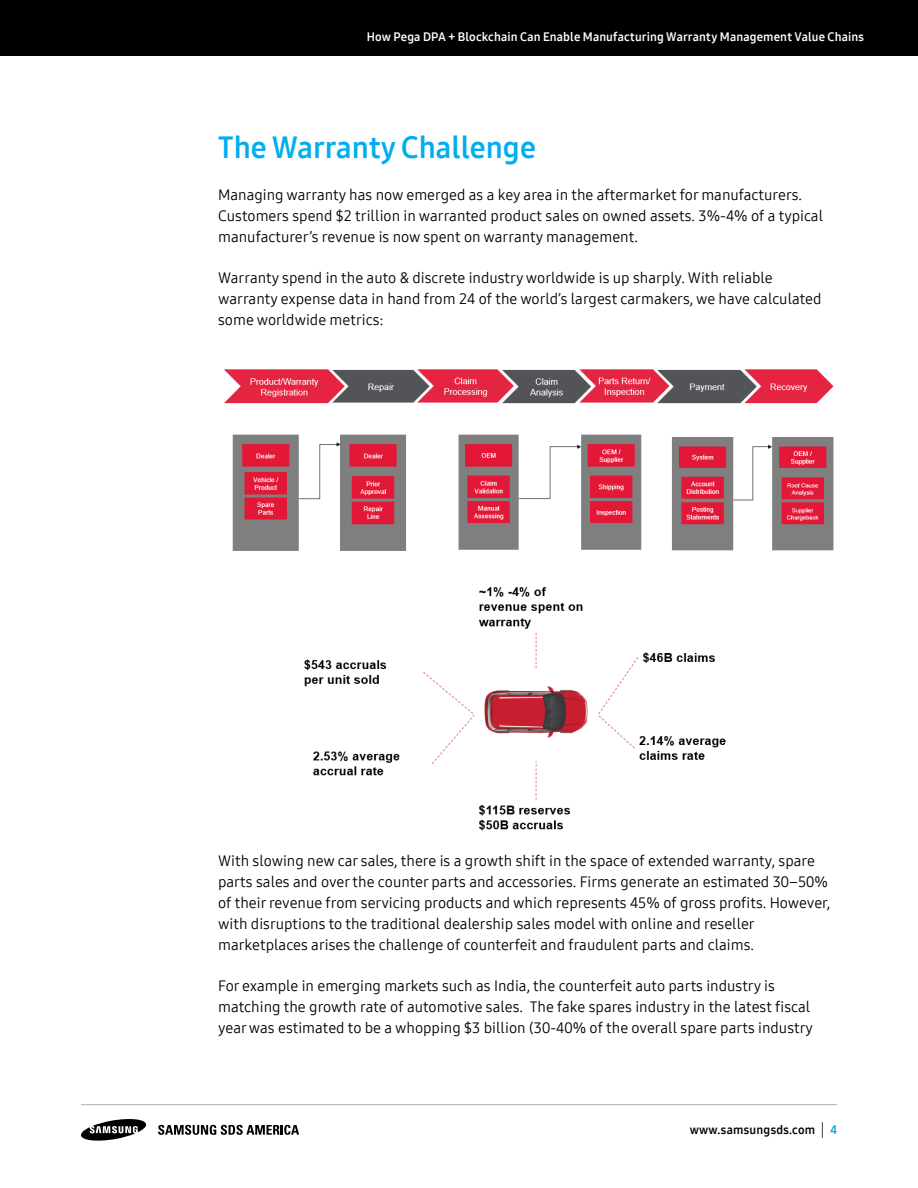
<style>
.page{position:relative;width:918px;height:1188px;background:#fff}
.page>*{position:absolute;margin:0;border:0;box-sizing:border-box;transform-origin:0 0}
.t1{font:30px "Samsung One UI Latin 700";color:#00aeef}
.t2{font:15px/21px "Samsung One UI Latin 400";color:#000}
.t3{font:12px "Samsung One UI Latin 700";letter-spacing:.01em;color:#fff}
.t4{font:12px "Samsung One UI Latin 700";letter-spacing:.02em;color:#000}
.s1{font-family:"Samsung One UI Latin 400";font-size:15px}
.s2{color:#00a5e4}
</style>
<div class="page">
<div style="left:0;top:0;width:918px;height:55px;background:#000"></div>
<svg style="left:81px;top:1119px;width:66px;height:22px"></svg>
<svg style="left:158px;top:1125px;width:141px;height:10px"></svg>
<hr style="left:81px;top:1104px;width:756px;height:1px;background:#b2afb0">
<img style="left:224px;top:369px;width:610px;height:462px">
<p class="t3" style="left:367px;top:29px;width:499px">How Pega DPA + Blockchain Can Enable Manufacturing Warranty Management Value Chains</p>
<h1 class="t1" style="left:218px;top:128px;width:319px">The Warranty Challenge</h1>
<p class="t2" style="left:218px;top:184px;width:606px">Managing warranty has now emerged as a key area in the aftermarket for manufacturers.<br>Customers spend $2 trillion in warranted product sales on owned assets. 3%-4% of a typical manufacturer’s revenue is now spent on warranty management.</p>
<p class="t2" style="left:218px;top:267px;width:605px">Warranty spend in the auto &amp; discrete industry worldwide is up sharply. With reliable warranty expense data in hand from 24 of the world’s largest carmakers, we have calculated some worldwide metrics:</p>
<p class="t2" style="left:218px;top:850px;width:614px">With slowing new car sales, there is a growth shift in the space of extended warranty, spare parts sales and over the counter parts and accessories. Firms generate an estimated 30–50% of their revenue from servicing products and which represents 45% of gross profits. However, with disruptions to the traditional dealership sales model with online and reseller marketplaces arises the challenge of counterfeit and fraudulent parts and claims.</p>
<p class="t2" style="left:218px;top:975px;width:596px">For example in emerging markets such as India, the counterfeit auto parts industry is matching the growth rate of automotive sales. The fake spares industry in the latest fiscal year was estimated to be a whopping $3 billion (30-40% of the overall spare parts industry</p>
<p class="t4" style="left:690px;top:1122px;width:149px">www.samsungsds.com <span class="s1">|</span> <span class="s2">4</span></p>
</div>
